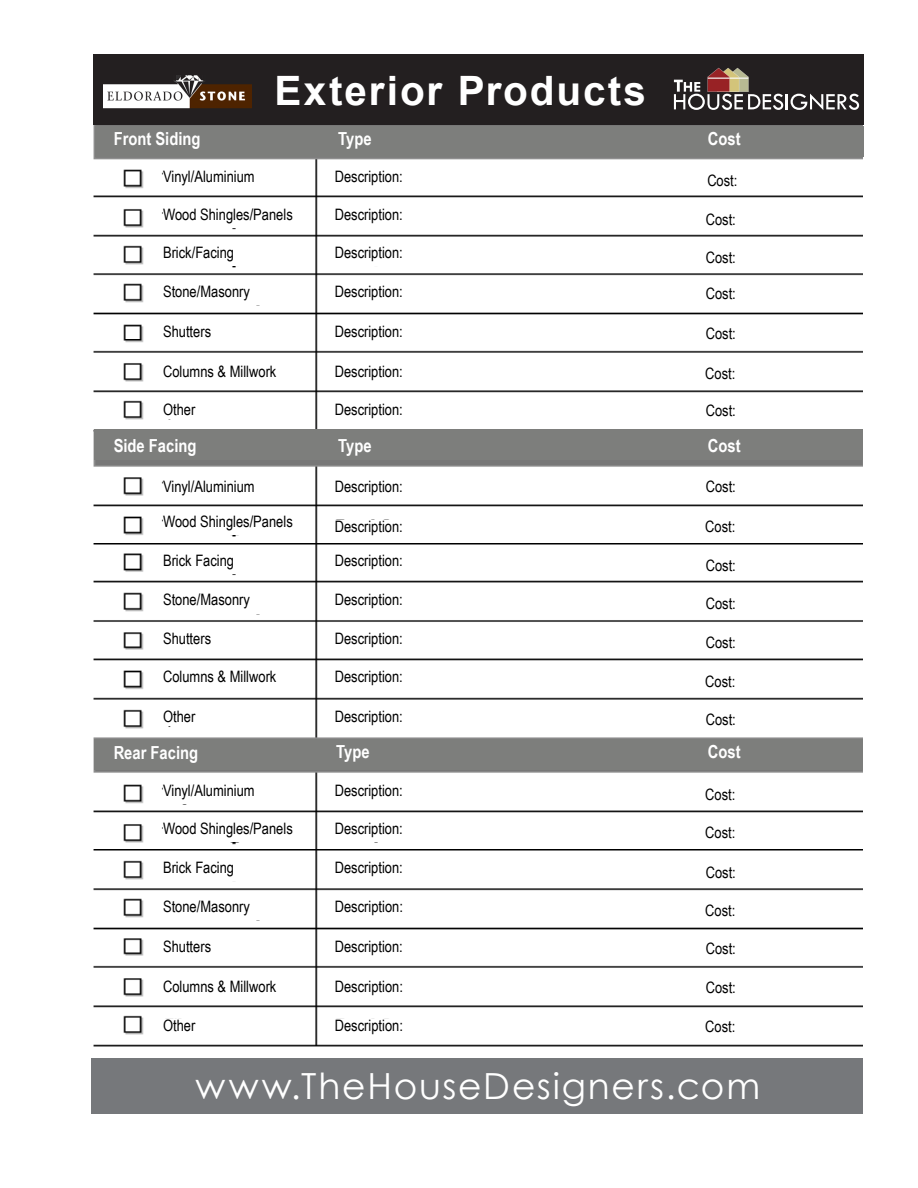
<style>
.page{position:relative;width:918px;height:1188px;background:#fff}
.page>*{position:absolute;margin:0;border:0;box-sizing:border-box;transform-origin:0 0}
.t1{font:700 40.5px "Century Gothic";letter-spacing:.05em;color:#fff}
.t2{font:700 40.5px "Arial";letter-spacing:.045em;color:#fff}
.t3{font:36px "Century Gothic";letter-spacing:.05em;color:#fff}
.t4{font:700 18px "Arial Narrow";color:#fff}
.t5{font:15.75px "Arial Narrow";color:#000}
</style>
<div class="page">
<div style="left:92px;top:1058px;width:771px;height:56px;background:#76787b"></div>
<img style="left:93px;top:64px;width:770px;height:983px">
<div style="left:94px;top:54px;width:770px;height:71px;background:#231f20"></div>
<div style="left:707px;top:175px;width:135px;height:19px;background:#fff"></div>
<div style="left:706px;top:213px;width:135px;height:19px;background:#fff"></div>
<div style="left:706px;top:251px;width:135px;height:19px;background:#fff"></div>
<div style="left:706px;top:288px;width:135px;height:19px;background:#fff"></div>
<div style="left:706px;top:328px;width:135px;height:19px;background:#fff"></div>
<div style="left:706px;top:405px;width:135px;height:19px;background:#fff"></div>
<div style="left:705px;top:367px;width:135px;height:19px;background:#fff"></div>
<div style="left:706px;top:480px;width:135px;height:19px;background:#fff"></div>
<div style="left:706px;top:560px;width:135px;height:19px;background:#fff"></div>
<div style="left:706px;top:597px;width:135px;height:19px;background:#fff"></div>
<div style="left:706px;top:637px;width:135px;height:19px;background:#fff"></div>
<div style="left:706px;top:714px;width:135px;height:19px;background:#fff"></div>
<div style="left:705px;top:827px;width:135px;height:19px;background:#fff"></div>
<div style="left:706px;top:867px;width:135px;height:19px;background:#fff"></div>
<div style="left:706px;top:943px;width:135px;height:19px;background:#fff"></div>
<div style="left:706px;top:982px;width:135px;height:19px;background:#fff"></div>
<div style="left:705px;top:1020px;width:135px;height:20px;background:#fff"></div>
<div style="left:705px;top:520px;width:135px;height:19px;background:#fff"></div>
<div style="left:705px;top:675px;width:135px;height:19px;background:#fff"></div>
<div style="left:705px;top:789px;width:135px;height:19px;background:#fff"></div>
<div style="left:705px;top:904px;width:135px;height:19px;background:#fff"></div>
<div style="left:163px;top:365px;width:143px;height:19px;background:#fff"></div>
<div style="left:163px;top:980px;width:143px;height:19px;background:#fff"></div>
<svg style="left:674px;top:68px;width:185px;height:42px"></svg>
<div style="left:163px;top:404px;width:143px;height:14px;background:#fff"></div>
<div style="left:163px;top:326px;width:143px;height:19px;background:#fff"></div>
<div style="left:163px;top:285px;width:143px;height:19px;background:#fff"></div>
<div style="left:163px;top:246px;width:143px;height:19px;background:#fff"></div>
<div style="left:163px;top:208px;width:143px;height:19px;background:#fff"></div>
<div style="left:163px;top:170px;width:143px;height:19px;background:#fff"></div>
<div style="left:335px;top:170px;width:142px;height:19px;background:#fff"></div>
<div style="left:335px;top:208px;width:142px;height:19px;background:#fff"></div>
<div style="left:335px;top:246px;width:142px;height:19px;background:#fff"></div>
<div style="left:335px;top:285px;width:142px;height:19px;background:#fff"></div>
<div style="left:335px;top:326px;width:142px;height:19px;background:#fff"></div>
<div style="left:335px;top:365px;width:142px;height:19px;background:#fff"></div>
<div style="left:335px;top:404px;width:142px;height:20px;background:#fff"></div>
<div style="left:335px;top:480px;width:142px;height:19px;background:#fff"></div>
<div style="left:335px;top:520px;width:142px;height:19px;background:#fff"></div>
<div style="left:335px;top:554px;width:142px;height:19px;background:#fff"></div>
<div style="left:335px;top:594px;width:142px;height:19px;background:#fff"></div>
<div style="left:335px;top:632px;width:142px;height:19px;background:#fff"></div>
<div style="left:335px;top:671px;width:142px;height:19px;background:#fff"></div>
<div style="left:335px;top:711px;width:142px;height:19px;background:#fff"></div>
<div style="left:163px;top:711px;width:143px;height:15px;background:#fff"></div>
<div style="left:163px;top:632px;width:143px;height:19px;background:#fff"></div>
<div style="left:163px;top:671px;width:143px;height:19px;background:#fff"></div>
<div style="left:163px;top:594px;width:143px;height:19px;background:#fff"></div>
<div style="left:163px;top:554px;width:143px;height:19px;background:#fff"></div>
<div style="left:163px;top:516px;width:143px;height:19px;background:#fff"></div>
<div style="left:163px;top:480px;width:143px;height:19px;background:#fff"></div>
<div style="left:163px;top:1020px;width:143px;height:14px;background:#fff"></div>
<div style="left:163px;top:941px;width:143px;height:19px;background:#fff"></div>
<div style="left:163px;top:901px;width:143px;height:19px;background:#fff"></div>
<div style="left:163px;top:862px;width:143px;height:19px;background:#fff"></div>
<div style="left:163px;top:823px;width:143px;height:19px;background:#fff"></div>
<div style="left:163px;top:784px;width:143px;height:19px;background:#fff"></div>
<div style="left:335px;top:784px;width:142px;height:19px;background:#fff"></div>
<div style="left:335px;top:823px;width:142px;height:19px;background:#fff"></div>
<div style="left:335px;top:862px;width:142px;height:19px;background:#fff"></div>
<div style="left:335px;top:901px;width:142px;height:19px;background:#fff"></div>
<div style="left:335px;top:941px;width:142px;height:19px;background:#fff"></div>
<div style="left:335px;top:980px;width:142px;height:19px;background:#fff"></div>
<div style="left:335px;top:1020px;width:142px;height:19px;background:#fff"></div>
<div style="left:95px;top:126px;width:769px;height:31px;background:#7d7e7c"></div>
<div style="left:94px;top:429px;width:769px;height:31px;background:#7d7e7c"></div>
<div style="left:94px;top:740px;width:769px;height:30px;background:#7d7e7c"></div>
<img style="left:103px;top:76px;width:149px;height:33px">
<p class="t2" style="left:275px;top:64px;width:373px">Exterior Products</p>
<p class="t1" style="left:408px;top:68px;width:423px">Building Your House</p>
<p class="t4" style="left:114px;top:125px;width:88px">Front Siding</p>
<p class="t4" style="left:338px;top:125px;width:35px">Type</p>
<p class="t4" style="left:706px;top:126px;width:34px">Cost</p>
<p class="t4" style="left:708px;top:125px;width:34px">Cost</p>
<p class="t4" style="left:705px;top:129px;width:34px">Cost</p>
<p class="t5" style="left:163px;top:165px;width:93px">Vinyl/Aluminium</p>
<p class="t5" style="left:335px;top:165px;width:70px">Description:</p>
<p class="t5" style="left:335px;top:203px;width:70px">Description:</p>
<p class="t5" style="left:335px;top:241px;width:70px">Description:</p>
<p class="t5" style="left:335px;top:280px;width:70px">Description:</p>
<p class="t5" style="left:335px;top:320px;width:70px">Description:</p>
<p class="t5" style="left:335px;top:359px;width:70px">Description:</p>
<p class="t5" style="left:335px;top:398px;width:70px">Description:</p>
<p class="t5" style="left:163px;top:203px;width:131px">Wood Shingles/Panels</p>
<p class="t5" style="left:163px;top:241px;width:73px">Brick/Facing</p>
<p class="t5" style="left:163px;top:280px;width:88px">Stone/Masonry</p>
<p class="t5" style="left:163px;top:320px;width:50px">Shutters</p>
<p class="t5" style="left:163px;top:359px;width:115px">Columns &amp; Millwork</p>
<p class="t5" style="left:163px;top:398px;width:34px">Other</p>
<p class="t5" style="left:707px;top:169px;width:32px">Cost:</p>
<p class="t5" style="left:706px;top:208px;width:32px">Cost:</p>
<p class="t5" style="left:706px;top:246px;width:32px">Cost:</p>
<p class="t5" style="left:706px;top:282px;width:32px">Cost:</p>
<p class="t5" style="left:706px;top:322px;width:32px">Cost:</p>
<p class="t5" style="left:705px;top:362px;width:32px">Cost:</p>
<p class="t5" style="left:706px;top:399px;width:32px">Cost:</p>
<p class="t4" style="left:114px;top:432px;width:84px">Side Facing</p>
<p class="t4" style="left:338px;top:432px;width:35px">Type</p>
<p class="t4" style="left:708px;top:432px;width:34px">Cost</p>
<p class="t4" style="left:705px;top:435px;width:34px">Cost</p>
<p class="t5" style="left:163px;top:474px;width:93px">Vinyl/Aluminium</p>
<p class="t5" style="left:163px;top:510px;width:131px">Wood Shingles/Panels</p>
<p class="t5" style="left:163px;top:549px;width:73px">Brick Facing</p>
<p class="t5" style="left:163px;top:588px;width:88px">Stone/Masonry</p>
<p class="t5" style="left:163px;top:627px;width:50px">Shutters</p>
<p class="t5" style="left:163px;top:665px;width:115px">Columns &amp; Millwork</p>
<p class="t5" style="left:335px;top:474px;width:70px">Description:</p>
<p class="t5" style="left:335px;top:514px;width:70px">Description:</p>
<p class="t5" style="left:335px;top:549px;width:70px">Description:</p>
<p class="t5" style="left:335px;top:588px;width:70px">Description:</p>
<p class="t5" style="left:335px;top:627px;width:70px">Description:</p>
<p class="t5" style="left:335px;top:665px;width:70px">Description:</p>
<p class="t5" style="left:706px;top:474px;width:32px">Cost:</p>
<p class="t5" style="left:705px;top:514px;width:32px">Cost:</p>
<p class="t5" style="left:706px;top:554px;width:32px">Cost:</p>
<p class="t5" style="left:706px;top:592px;width:32px">Cost:</p>
<p class="t5" style="left:706px;top:631px;width:32px">Cost:</p>
<p class="t5" style="left:705px;top:670px;width:32px">Cost:</p>
<p class="t5" style="left:163px;top:705px;width:34px">Other</p>
<p class="t5" style="left:335px;top:705px;width:70px">Description:</p>
<p class="t5" style="left:706px;top:708px;width:32px">Cost:</p>
<p class="t4" style="left:114px;top:739px;width:86px">Rear Facing</p>
<p class="t4" style="left:336px;top:738px;width:35px">Type</p>
<p class="t4" style="left:708px;top:738px;width:34px">Cost</p>
<p class="t4" style="left:705px;top:742px;width:34px">Cost</p>
<p class="t5" style="left:163px;top:778px;width:93px">Vinyl/Aluminium</p>
<p class="t5" style="left:335px;top:778px;width:70px">Description:</p>
<p class="t5" style="left:335px;top:817px;width:70px">Description:</p>
<p class="t5" style="left:335px;top:856px;width:70px">Description:</p>
<p class="t5" style="left:335px;top:895px;width:70px">Description:</p>
<p class="t5" style="left:335px;top:935px;width:70px">Description:</p>
<p class="t5" style="left:335px;top:975px;width:70px">Description:</p>
<p class="t5" style="left:335px;top:1014px;width:70px">Description:</p>
<p class="t5" style="left:163px;top:817px;width:131px">Wood Shingles/Panels</p>
<p class="t5" style="left:163px;top:856px;width:73px">Brick Facing</p>
<p class="t5" style="left:163px;top:895px;width:88px">Stone/Masonry</p>
<p class="t5" style="left:163px;top:935px;width:50px">Shutters</p>
<p class="t5" style="left:163px;top:975px;width:115px">Columns &amp; Millwork</p>
<p class="t5" style="left:163px;top:1014px;width:34px">Other</p>
<p class="t5" style="left:705px;top:783px;width:32px">Cost:</p>
<p class="t5" style="left:705px;top:821px;width:32px">Cost:</p>
<p class="t5" style="left:706px;top:861px;width:32px">Cost:</p>
<p class="t5" style="left:705px;top:899px;width:32px">Cost:</p>
<p class="t5" style="left:706px;top:937px;width:32px">Cost:</p>
<p class="t5" style="left:706px;top:976px;width:32px">Cost:</p>
<p class="t5" style="left:705px;top:1015px;width:32px">Cost:</p>
<p class="t3" style="left:195px;top:1064px;width:566px">www.TheHouseDesigners.com</p>
</div>
